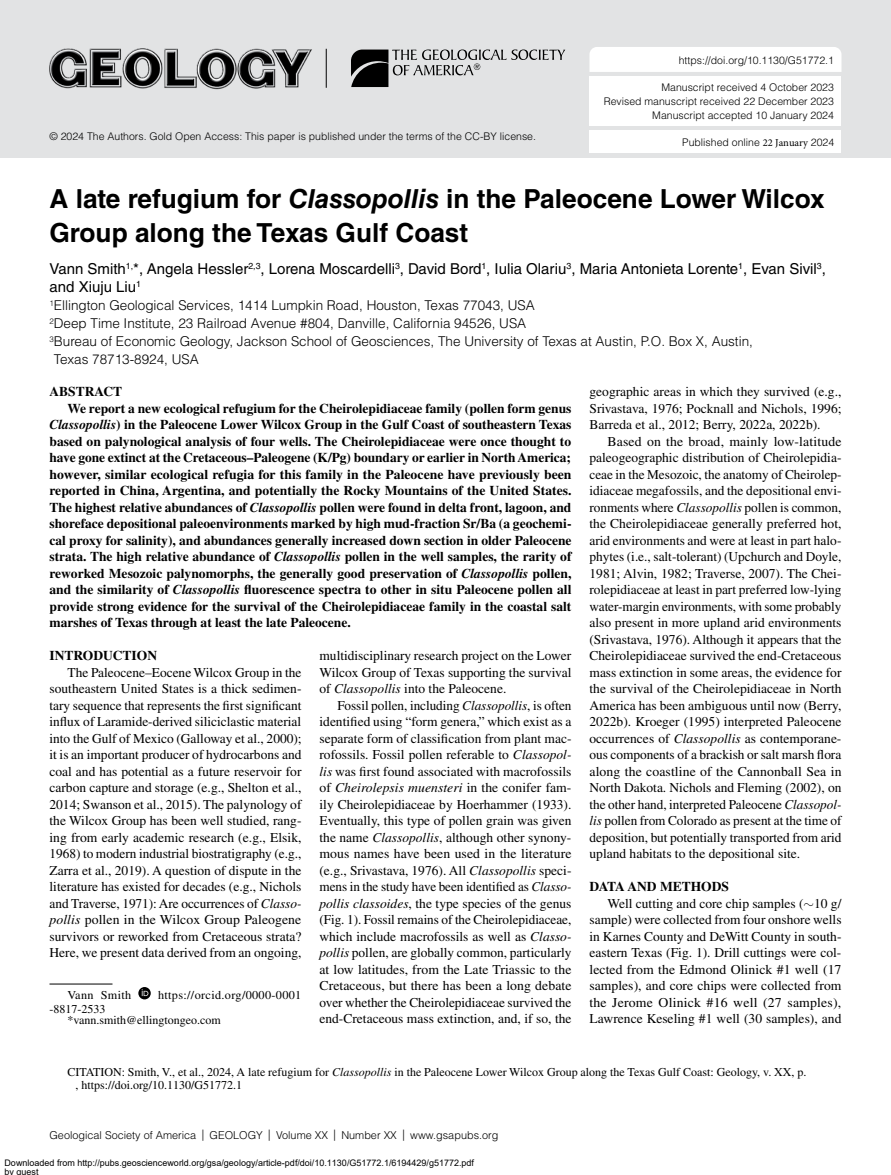
<style>
.page{position:relative;width:891px;height:1175px;background:#fff}
.page>*{position:absolute;margin:0;border:0;box-sizing:border-box;transform-origin:0 0}
.AT{font:700 26.25px/34.5px "Helvetica LT Std";color:#000}
.AU{font:15px/18px "Helvetica LT Std";color:#000}
.T{font:13.5px/16.5px "Times LT Std";color:#000;text-align:justify}
.ABST{font:700 13.5px/16.5px "Times LT Std";color:#000;text-align:justify}
.AFF{font:300 13.5px/18px "Helvetica LT Std";color:#000}
._1{font:700 13.5px "Times LT Std";color:#000}
.ABSH{font:700 13.5px "Times LT Std";color:#000}
.FN{font:12px/13.5px "Times LT Std";color:#000}
.ORCid{font:12px "Times LT Std";letter-spacing:.025em;color:#000}
.ORCid-2{font:12px "Times LT Std";color:#000}
.t1{font:300 10.8px "Helvetica LT Std";color:#000}
.t2{font:300 10.5px/13.5px "Helvetica LT Std";color:#000;text-align:right}
.t3{font:9px/9px "Arial";color:#000}
.s1{font-family:"Minion Pro";font-weight:400}
.s2{font-style:italic}
.s3{color:#fff}
.s4{font-size:11.25px}
</style>
<div class="page">
<div style="left:0;top:0;width:891px;height:158px;background:#e2e3e4"></div>
<hr style="left:326px;top:49px;width:1px;height:39px;background:#000">
<div style="left:590px;top:76px;width:252px;height:50px;background:#fff"></div>
<div style="left:590px;top:47px;width:252px;height:25px;background:#fff"></div>
<img style="left:49px;top:48px;width:263px;height:42px">
<svg style="left:351px;top:50px;width:214px;height:37px"></svg>
<div style="left:590px;top:130px;width:252px;height:23px;background:#fff"></div>
<hr style="left:50px;top:983px;width:62px;height:1px;background:#000">
<svg style="left:138px;top:987px;width:13px;height:12px"></svg>
<svg style="left:142px;top:989px;width:6px;height:7px"></svg>
<p class="t2" style="left:679px;top:54px;width:157px">https://doi.org/10.1130/G51772.1</p>
<p class="t2" style="left:50px;top:129px;width:488px">© 2024 The Authors. Gold Open Access: This paper is published under the terms of the CC-BY license.</p>
<p class="t2" style="left:604px;top:81px;width:232px">Manuscript received 4 October 2023<br>Revised manuscript received 22 December 2023<br>Manuscript accepted 10 January 2024</p>
<p class="t2" style="left:682px;top:135px;width:153px">Published online <span class="s1">22 January</span> 2024</p>
<p class="AT" style="left:50px;top:181px;width:777px">A late refugium for <span class="s2">Classopollis</span> in the Paleocene Lower Wilcox<br>Group along the Texas Gulf Coast</p>
<p class="AU" style="left:50px;top:260px;width:778px">Vann Smith<sup>1,</sup>*, Angela Hessler<sup>2,3</sup>, Lorena Moscardelli<sup>3</sup>, David Bord<sup>1</sup>, Iulia Olariu<sup>3</sup>, Maria Antonieta Lorente<sup>1</sup>, Evan Sivil<sup>3</sup>, and Xiuju Liu<sup>1</sup></p>
<p class="AFF" style="left:50px;top:296px;width:487px"><sup>1</sup>Ellington Geological Services, 1414 Lumpkin Road, Houston, Texas 77043, USA</p>
<p class="AFF" style="left:50px;top:314px;width:478px"><sup>2</sup>Deep Time Institute, 23 Railroad Avenue #804, Danville, California 94526, USA</p>
<p class="AFF" style="left:54px;top:332px;width:700px;text-indent:-4px"><sup>3</sup>Bureau of Economic Geology, Jackson School of Geosciences, The University of Texas at Austin, P.O. Box X, Austin,<br>Texas 78713-8924, USA</p>
<p class="ABSH" style="left:49px;top:383px;width:74px">ABSTRACT</p>
<p class="ABST" style="left:49px;top:399px;width:524px;text-indent:18px">We report a new ecological refugium for the Cheirolepidiaceae family (pollen form genus <span class="s2">Classopollis</span>) in the Paleocene Lower Wilcox Group in the Gulf Coast of southeastern Texas based on palynological analysis of four wells. The Cheirolepidiaceae were once thought to have gone extinct at the Cretaceous–Paleogene (K/Pg) boundary or earlier in North America; however, similar ecological refugia for this family in the Paleocene have previously been reported in China, Argentina, and potentially the Rocky Mountains of the United States.<br>The highest relative abundances of <span class="s2">Classopollis</span> pollen were found in delta front, lagoon, and shoreface depositional paleoenvironments marked by high mud-fraction Sr/Ba (a geochemi&shy;cal proxy for salinity), and abundances generally increased down section in older Paleocene strata. The high relative abundance of <span class="s2">Classopollis</span> pollen in the well samples, the rarity of reworked Mesozoic palynomorphs, the generally good preservation of <span class="s2">Classopollis</span> pollen, and the similarity of <span class="s2">Classopollis</span> fluorescence spectra to other in situ Paleocene pollen all provide strong evidence for the survival of the Cheirolepidiaceae family in the coastal salt marshes of Texas through at least the late Paleocene.</p>
<p class="_1" style="left:50px;top:647px;width:109px">INTRODUCTION</p>
<p class="T" style="left:50px;top:664px;width:254px;text-indent:18px">The Paleocene–Eocene Wilcox Group in the southeastern United States is a thick sedimen&shy;tary sequence that represents the first significant influx of Laramide-derived siliciclastic material into the Gulf of Mexico (Galloway et al., 2000); it is an important producer of hydrocarbons and coal and has potential as a future reservoir for carbon capture and storage (e.g., Shelton et al., 2014; Swanson et al., 2015). The palynology of the Wilcox Group has been well studied, rang&shy;ing from early academic research (e.g., Elsik, 1968) to modern industrial biostratigraphy (e.g., Zarra et al., 2019). A question of dispute in the literature has existed for decades (e.g., Nichols and Traverse, 1971): Are occurrences of <span class="s2">Classo&shy;pollis</span> pollen in the Wilcox Group Paleogene survivors or reworked from Cretaceous strata?<br>Here, we present data derived from an ongoing,</p>
<p class="T" style="left:590px;top:383px;width:254px">geographic areas in which they survived (e.g., Srivastava, 1976; Pocknall and Nichols, 1996; Barreda et al., 2012; Berry, 2022a, 2022b).</p>
<p class="T" style="left:590px;top:433px;width:254px;text-indent:18px">Based on the broad, mainly low-latitude paleogeographic distribution of Cheirolepidia&shy;ceae in the Mesozoic, the anatomy of Cheirolep&shy;idiaceae megafossils, and the depositional envi&shy;ronments where <span class="s2">Classopollis</span> pollen is common, the Cheirolepidiaceae generally preferred hot, arid environments and were at least in part halo&shy;phytes (i.e., salt-tolerant) (Upchurch and Doyle, 1981; Alvin, 1982; Traverse, 2007). The Chei&shy;rolepidiaceae at least in part preferred low-lying water-margin environments, with some probably also present in more upland arid environments (Srivastava, 1976). Although it appears that the Cheirolepidiaceae survived the end-Cretaceous mass extinction in some areas, the evidence for the survival of the Cheirolepidiaceae in North America has been ambiguous until now (Berry, 2022b). Kroeger (1995) interpreted Paleocene occurrences of <span class="s2">Classopollis</span> as contemporane&shy;ous components of a brackish or salt marsh flora along the coastline of the Cannonball Sea in North Dakota. Nichols and Fleming (2002), on the other hand, interpreted Paleocene <span class="s2">Classopol&shy;lis</span> pollen from Colorado as present at the time of deposition, but potentially transported from arid upland habitats to the depositional site.</p>
<p class="_1" style="left:590px;top:878px;width:141px">DATA AND METHODS</p>
<p class="T" style="left:590px;top:895px;width:254px;text-indent:18px">Well cutting and core chip samples (∼10 g/ sample) were collected from four onshore wells in Karnes County and DeWitt County in south&shy;eastern Texas (Fig. 1). Drill cuttings were col&shy;lected from the Edmond Olinick #1 well (17 samples), and core chips were collected from the Jerome Olinick #16 well (27 samples), Lawrence Keseling #1 well (30 samples), and</p>
<p class="T" style="left:320px;top:647px;width:253px">multidisciplinary research project on the Lower Wilcox Group of Texas supporting the survival of <span class="s2">Classopollis</span> into the Paleocene.</p>
<p class="T" style="left:319px;top:697px;width:254px;text-indent:18px">Fossil pollen, including <span class="s2">Classopollis</span>, is often identified using “form genera,” which exist as a separate form of classification from plant mac&shy;rofossils. Fossil pollen referable to <span class="s2">Classopol&shy;lis</span> was first found associated with macrofossils of <span class="s2">Cheirolepsis muensteri</span> in the conifer fam&shy;ily Cheirolepidiaceae by Hoerhammer (1933).<br>Eventually, this type of pollen grain was given the name <span class="s2">Classopollis</span>, although other synony&shy;mous names have been used in the literature (e.g., Srivastava, 1976). All <span class="s2">Classopollis</span> speci&shy;mens in the study have been identified as <span class="s2">Classo&shy;pollis classoides</span>, the type species of the genus (Fig. 1). Fossil remains of the Cheirolepidiaceae, which include macrofossils as well as <span class="s2">Classo&shy;pollis</span> pollen, are globally common, particularly at low latitudes, from the Late Triassic to the Cretaceous, but there has been a long debate over whether the Cheirolepidiaceae survived the end-Cretaceous mass extinction, and, if so, the</p>
<p class="ORCid" style="left:68px;top:988px;width:65px">Vann Smith</p>
<p class="ORCid" style="left:158px;top:988px;width:145px">https://orcid.org/0000-0001</p>
<p class="ORCid-2" style="left:50px;top:1002px;width:57px">-8817-2533</p>
<p class="FN" style="left:68px;top:1013px;width:155px">*vann.smith@ellingtongeo.com</p>
<p class="FN" style="left:50px;top:1065px;width:794px;text-indent:18px">CITATION: Smith, V., et al., 2024, A late refugium for <span class="s2">Classopollis</span> in the Paleocene Lower Wilcox Group along the Texas Gulf Coast: Geology, v. XX, p. <span class="s3">XXX–<br>XXX</span>, https://doi.org/10.1130/G51772.1</p>
<p class="t1" style="left:50px;top:1128px;width:450px">Geological Society of America <span class="s4">|</span> GEOLOGY <span class="s4">|</span> Volume XX <span class="s4">|</span> Number XX <span class="s4">|</span> www.gsapubs.org</p>
<p class="t3" style="left:4px;top:1159px;width:471px">Downloaded from http://pubs.geoscienceworld.org/gsa/geology/article-pdf/doi/10.1130/G51772.1/6194429/g51772.pdf by guest</p>
</div>
